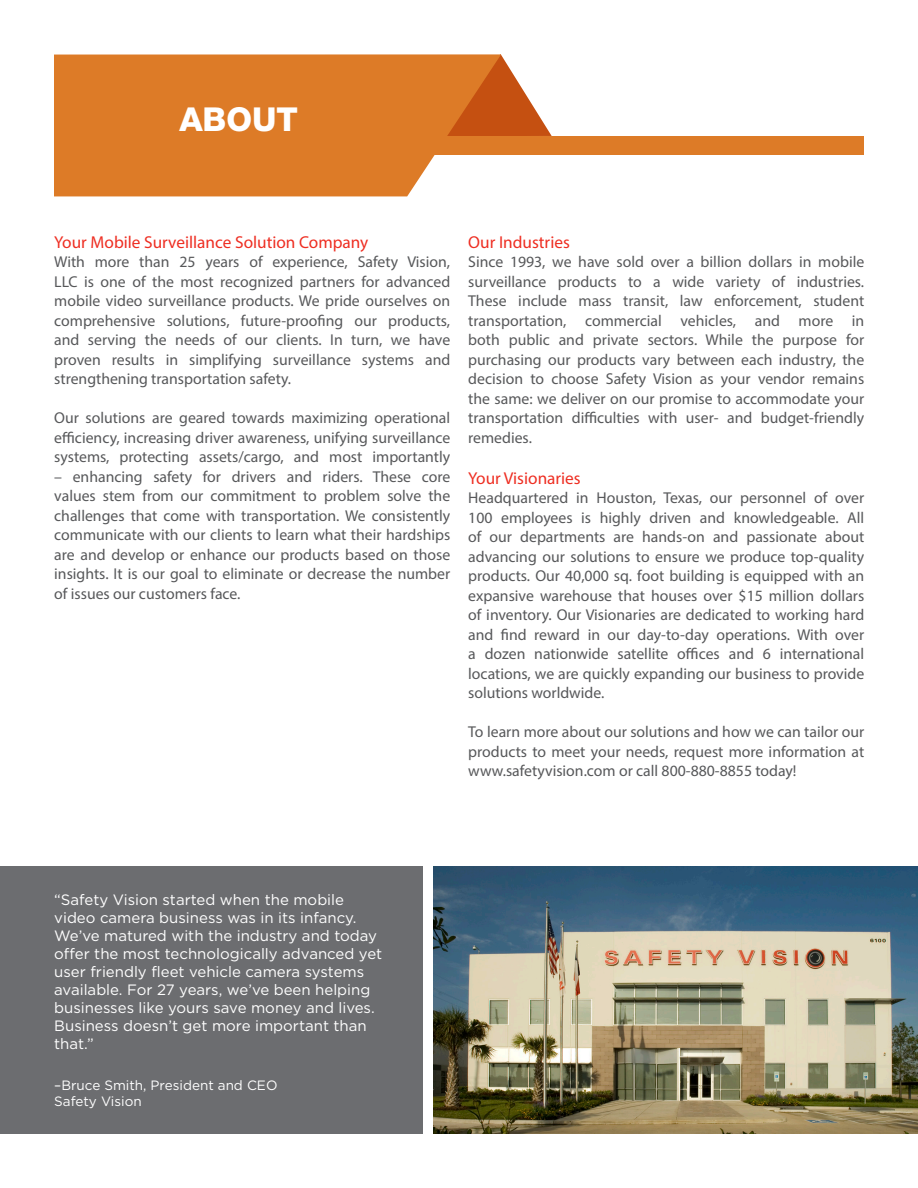
<style>
.page{position:relative;width:918px;height:1188px;background:#fff}
.page>*{position:absolute;margin:0;border:0;box-sizing:border-box;transform-origin:0 0}
.t1{font:800 33px "Helvetica Neue LT Std";color:#fff}
.t2{font:17.25px "Myriad Pro";color:#ee2e22}
.t3{font:15.75px/19.5px "Myriad Pro";color:#57585a;text-align:justify}
.t4{font:15px/18px "Gotham";color:#fff}
.t5{font:13.5px/16.2px "Gotham";color:#fff}
</style>
<div class="page">
<div style="left:1px;top:866px;width:422px;height:268px;background:#6c6d70"></div>
<img style="left:434px;top:866px;width:484px;height:268px">
<svg style="left:501px;top:54px;width:51px;height:82px"></svg>
<svg style="left:54px;top:54px;width:447px;height:142px;background:#de8133"></svg>
<div style="left:54px;top:136px;width:810px;height:18px;background:#dd7b27"></div>
<h1 class="t1" style="left:179px;top:100px;width:120px">ABOUT</h1>
<p class="t2" style="left:54px;top:231px;width:316px">Your Mobile Surveillance Solution Company</p>
<p class="t3" style="left:54px;top:252px;width:398px">With more than 25 years of experience, Safety Vision, LLC is one of the most recognized partners for advanced mobile video surveillance products. We pride ourselves on comprehensive solutions, future-proofing our products, and serving the needs of our clients. In turn, we have proven results in simplifying surveillance systems and strengthening transportation safety.</p>
<p class="t3" style="left:54px;top:408px;width:398px">Our solutions are geared towards maximizing operational efficiency, increasing driver awareness, unifying surveillance systems, protecting assets/cargo, and most importantly</p>
<p class="t3" style="left:54px;top:466px;width:398px">– enhancing safety for drivers and riders. These core values stem from our commitment to problem solve the challenges that come with transportation. We consistently communicate with our clients to learn what their hardships are and develop or enhance our products based on those insights. It is our goal to eliminate or decrease the number of issues our customers face.</p>
<p class="t2" style="left:468px;top:231px;width:103px">Our Industries</p>
<p class="t3" style="left:468px;top:252px;width:398px">Since 1993, we have sold over a billion dollars in mobile surveillance products to a wide variety of industries.<br>These include mass transit, law enforcement, student transportation, commercial vehicles, and more in both public and private sectors. While the purpose for purchasing our products vary between each industry, the decision to choose Safety Vision as your vendor remains the same: we deliver on our promise to accommodate your transportation difficulties with user- and budget-friendly remedies.</p>
<p class="t2" style="left:468px;top:468px;width:114px">Your Visionaries</p>
<p class="t3" style="left:468px;top:488px;width:398px">Headquartered in Houston, Texas, our personnel of over 100 employees is highly driven and knowledgeable. All of our departments are hands-on and passionate about advancing our solutions to ensure we produce top-quality products. Our 40,000 sq. foot building is equipped with an expansive warehouse that houses over $15 million dollars of inventory. Our Visionaries are dedicated to working hard and find reward in our day-to-day operations. With over a dozen nationwide satellite offices and 6 international locations, we are quickly expanding our business to provide solutions worldwide.</p>
<p class="t3" style="left:468px;top:722px;width:398px">To learn more about our solutions and how we can tailor our products to meet your needs, request more information at www.safetyvision.com or call 800-880-8855 today!</p>
<p class="t4" style="left:54px;top:890px;width:330px">“Safety Vision started when the mobile video camera business was in its infancy.<br>We’ve matured with the industry and today offer the most technologically advanced yet user friendly fleet vehicle camera systems available. For 27 years, we’ve been helping businesses like yours save money and lives.<br>Business doesn’t get more important than that.”</p>
<p class="t5" style="left:54px;top:1077px;width:225px">–Bruce Smith, President and CEO<br>Safety Vision</p>
</div>
